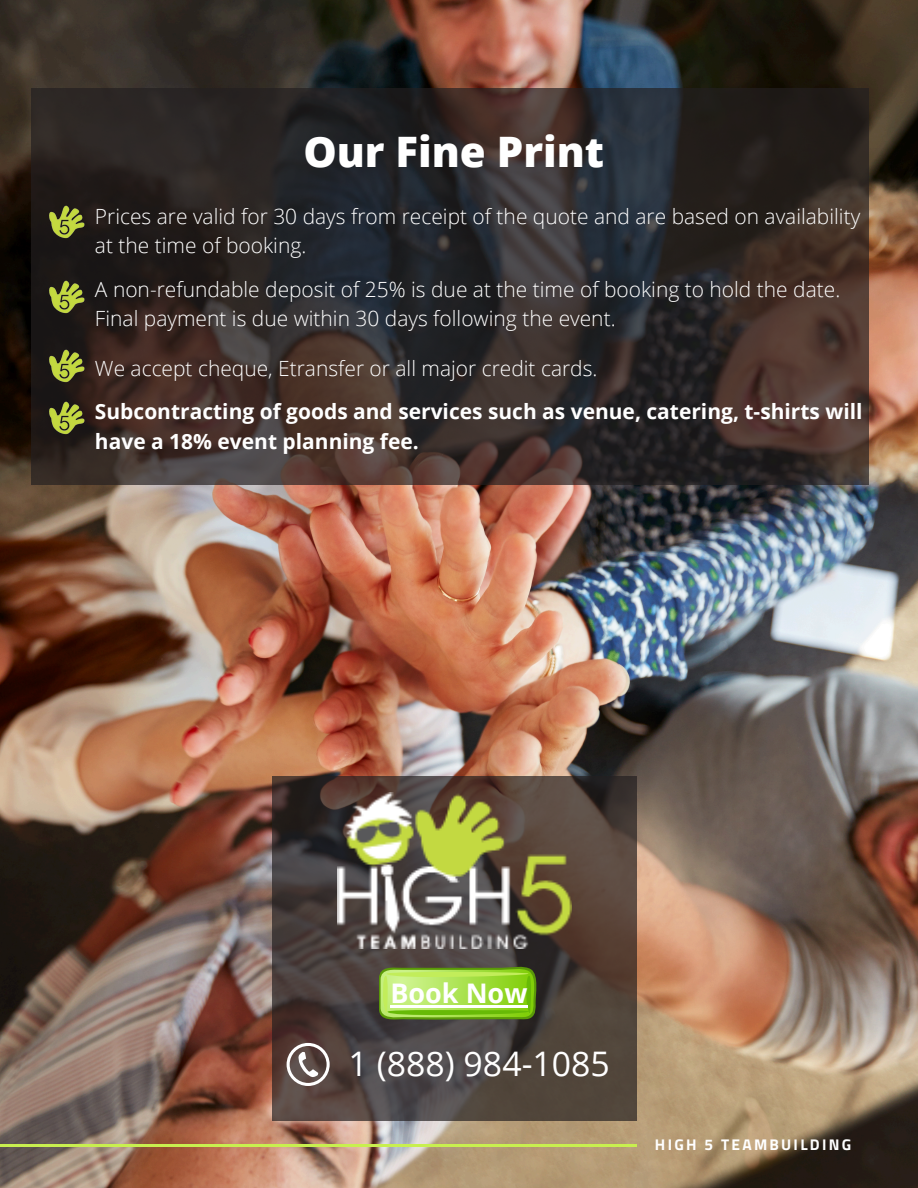
<style>
.page{position:relative;width:918px;height:1188px;background:#fff}
.page>*{position:absolute;margin:0;border:0;box-sizing:border-box;transform-origin:0 0}
.t1{font:800 42px "Open Sans";color:#fff}
.t2{font:33.9px "Open Sans";color:#fff}
.t3{font:700 27px "Open Sans";color:#fff}
.t4{font:300 21px/29.2px "Open Sans";color:#fff}
.t5{font:700 21px/29.2px "Open Sans";color:#fff}
.t6{font:700 15.45px "Titillium Web";letter-spacing:.145em;color:#fff}
</style>
<div class="page">
<img style="left:0;top:0;width:918px;height:1188px">
<svg style="left:273px;top:777px;width:364px;height:344px;background:#4c403b"></svg>
<svg style="left:379px;top:965px;width:160px;height:57px;background:#93c443"></svg>
<svg style="left:287px;top:1043px;width:42px;height:43px"></svg>
<svg style="left:32px;top:88px;width:837px;height:397px;background:#312928"></svg>
<img style="left:48px;top:203px;width:36px;height:36px">
<img style="left:48px;top:279px;width:36px;height:36px">
<img style="left:48px;top:348px;width:36px;height:36px">
<img style="left:48px;top:399px;width:36px;height:36px">
<img style="left:338px;top:793px;width:234px;height:155px">
<hr style="left:0;top:1145px;width:637px;height:2px;background:#c8ef4f">
<hr style="left:390px;top:1005px;width:138px;height:2px;background:#fff">
<p class="t1" style="left:303px;top:122px;width:302px">Our Fine Print</p>
<h5 class="t4" style="left:95px;top:201px;width:767px">Prices are valid for 30 days from receipt of the quote and are based on availability at the time of booking.</h5>
<h5 class="t4" style="left:95px;top:274px;width:747px">A non-refundable deposit of 25% is due at the time of booking to hold the date.<br>Final payment is due within 30 days following the event.</h5>
<h5 class="t4" style="left:95px;top:353px;width:504px">We accept cheque, Etransfer or all major credit cards.</h5>
<h4 class="t5" style="left:95px;top:397px;width:769px">Subcontracting of goods and services such as venue, catering, t-shirts will have a 18% event planning fee.</h4>
<p class="t3" style="left:390px;top:974px;width:138px">Book Now</p>
<h1 class="t2" style="left:349px;top:1039px;width:263px">1 (888) 984-1085</h1>
<h3 class="t6" style="left:655px;top:1133px;width:198px">HIGH 5 TEAMBUILDING</h3>
</div>
